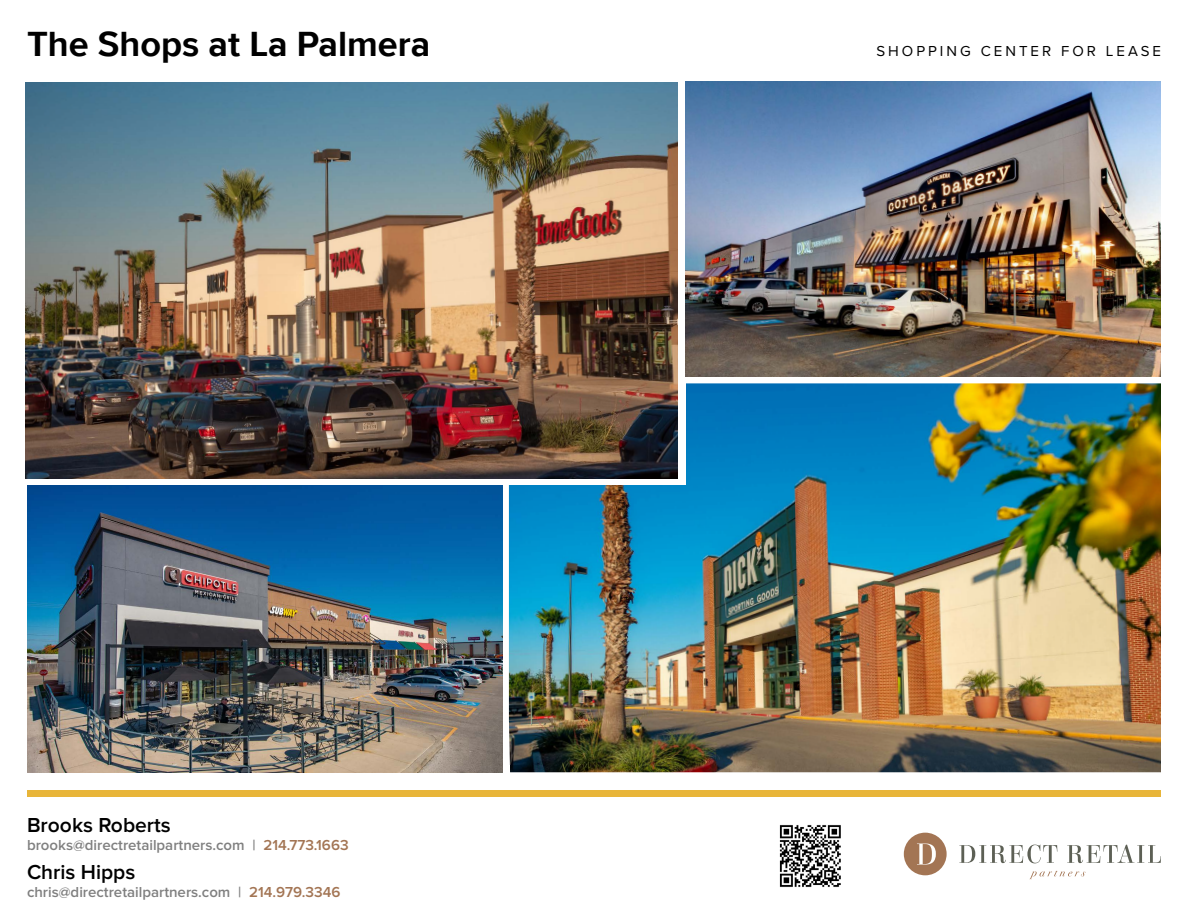
<style>
.page{position:relative;width:1188px;height:918px;background:#fff}
.page>*{position:absolute;margin:0;border:0;box-sizing:border-box;transform-origin:0 0}
.t1{font:700 36px "Proxima Nova";color:#000}
.t2{font:600 21px "Proxima Nova";color:#000}
.t3{font:600 15px "Proxima Nova";color:#808080}
.t4{font:15px "Proxima Nova";letter-spacing:.2em;color:#000}
.s1{color:#a37554}
</style>
<div class="page">
<img style="left:27px;top:485px;width:476px;height:287px">
<img style="left:509px;top:383px;width:652px;height:389px">
<div style="left:0;top:90px;width:685px;height:395px;background:#fff"></div>
<img style="left:26px;top:83px;width:652px;height:395px">
<div style="left:27px;top:790px;width:1134px;height:7px;background:#e8b539"></div>
<svg style="left:1030px;top:871px;width:55px;height:8px"></svg>
<svg style="left:959px;top:845px;width:202px;height:18px"></svg>
<div style="left:904px;top:833px;width:43px;height:42px;background:#a37554;border-radius:50%"></div>
<svg style="left:917px;top:844px;width:19px;height:21px"></svg>
<img style="left:779px;top:825px;width:62px;height:62px">
<img style="left:685px;top:81px;width:476px;height:296px">
<h1 class="t1" style="left:27px;top:23px;width:405px">The Shops at La Palmera</h1>
<h2 class="t2" style="left:27px;top:815px;width:145px">Brooks Roberts</h2>
<p class="t3" style="left:27px;top:838px;width:323px">brooks@directretailpartners.com | <span class="s1">214.773.1663</span></p>
<h2 class="t2" style="left:27px;top:862px;width:110px">Chris Hipps</h2>
<p class="t3" style="left:27px;top:885px;width:315px">chris@directretailpartners.com | <span class="s1">214.979.3346</span></p>
<p class="t4" style="left:876px;top:40px;width:286px">SHOPPING CENTER FOR LEASE</p>
</div>
